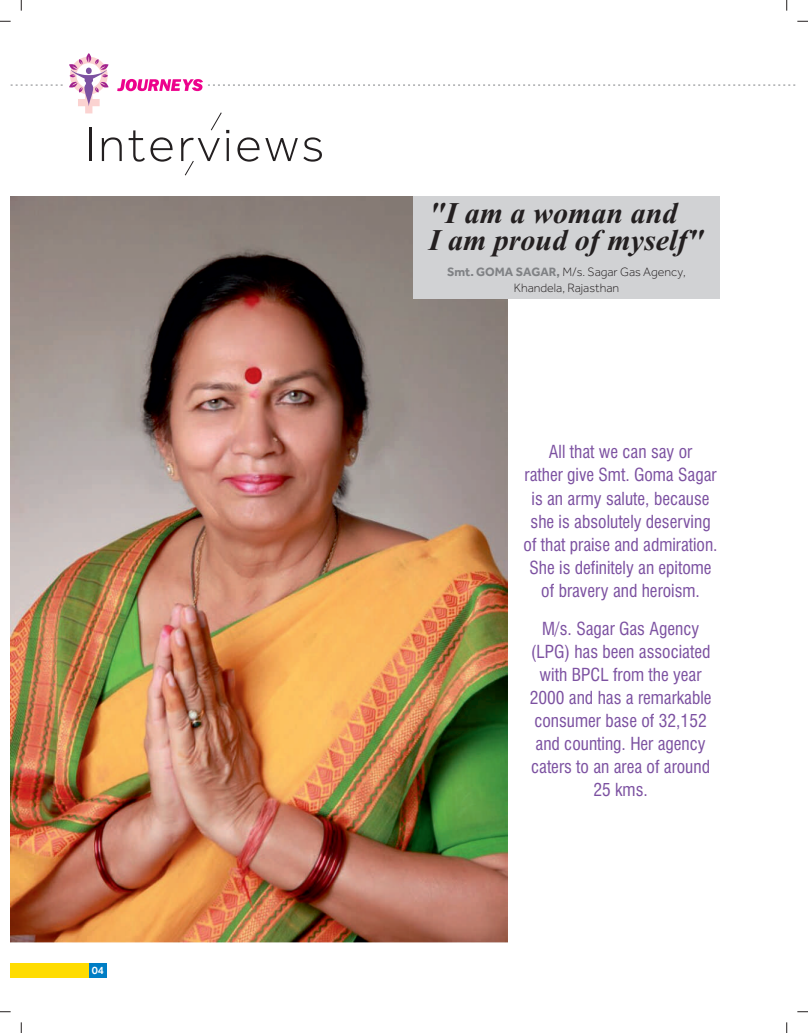
<style>
.page{position:relative;width:808px;height:1033px;background:#fff}
.page>*{position:absolute;margin:0;border:0;box-sizing:border-box;transform-origin:0 0}
.t1{font:300 50px "Effra";letter-spacing:.055em;color:#231f20}
.t2{font:italic 700 30px/26.6px "Times New Roman";color:#231f20}
.t3{font:condensed 17.5px/23.1px "Swiss 721 BT";color:#7c51a1;text-align:center}
.t4{font:300 12.5px/16.6px "Effra";color:#231f20;text-align:center}
.t5{font:500 11.25px "Effra";color:#fff}
.s1{font-weight:700;color:#808285}
</style>
<div class="page">
<div style="left:11px;top:963px;width:78px;height:15px;background:#ffdc01"></div>
<div style="left:89px;top:963px;width:17px;height:15px;background:#007ec5"></div>
<svg style="left:117px;top:79px;width:679px;height:12px"></svg>
<svg style="left:11px;top:53px;width:97px;height:60px"></svg>
<img style="left:10px;top:196px;width:498px;height:746px">
<svg style="left:184px;top:112px;width:38px;height:64px"></svg>
<div style="left:413px;top:196px;width:306px;height:103px;background:#d1d2d4"></div>
<h1 class="t1" style="left:85px;top:128px;width:241px">Interviews</h1>
<p class="t5" style="left:92px;top:966px;width:14px">04</p>
<h2 class="t2" style="left:429px;top:203px;width:276px">"I am a woman and<br>I am proud of myself"</h2>
<p class="t4" style="left:447px;top:265px;width:240px"><span class="s1">Smt. GOMA SAGAR,</span> M/s. Sagar Gas Agency,<br>Khandela, Rajasthan</p>
<p class="t3" style="left:523px;top:442px;width:196px">All that we can say or<br>rather give Smt. Goma Sagar is an army salute, because she is absolutely deserving of that praise and admiration.<br>She is definitely an epitome of bravery and heroism.</p>
<p class="t3" style="left:529px;top:618px;width:183px">M/s. Sagar Gas Agency (LPG) has been associated with BPCL from the year<br>2000 and has a remarkable consumer base of 32,152 and counting. Her agency caters to an area of around<br>25 kms.</p>
</div>
